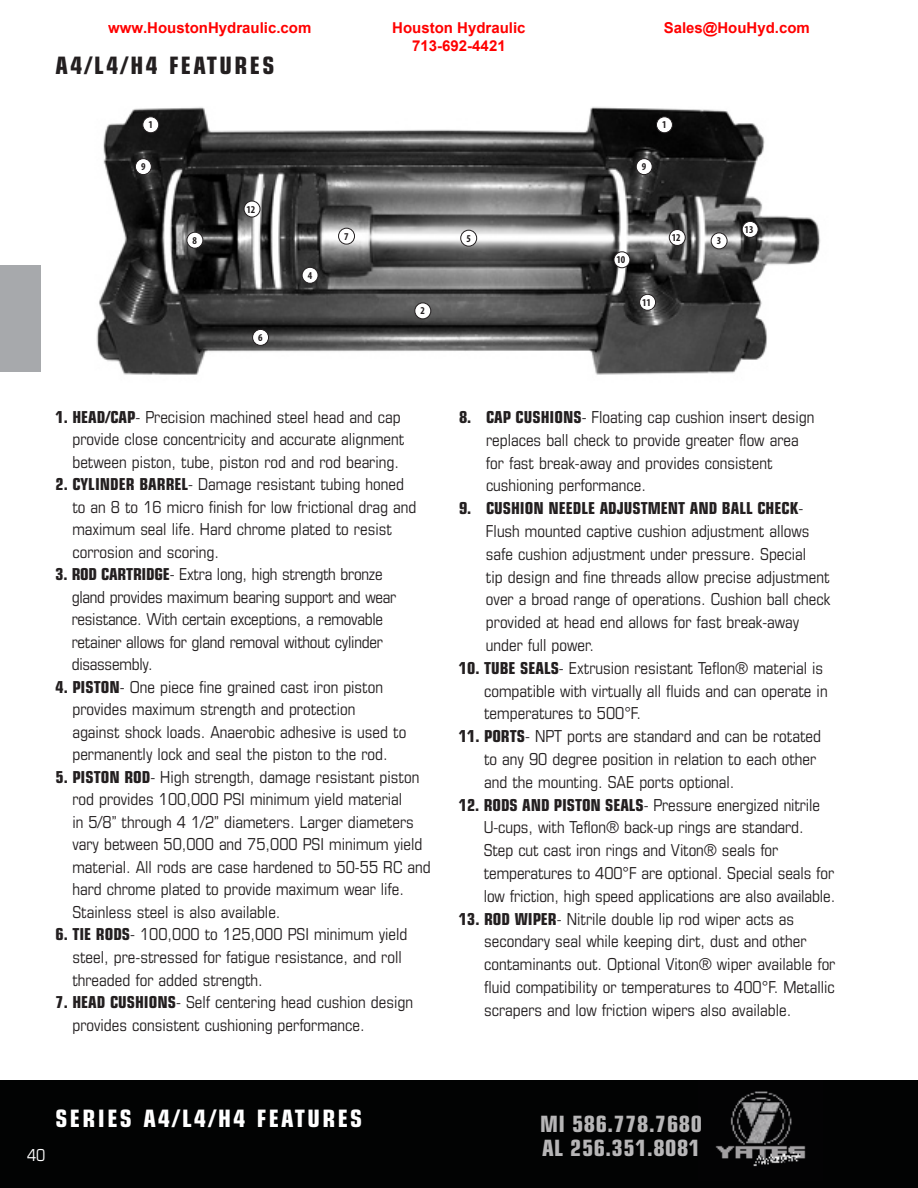
<style>
.page{position:relative;width:918px;height:1188px;background:#fff}
.page>*{position:absolute;margin:0;border:0;box-sizing:border-box;transform-origin:0 0}
.t1{font:700 condensed 24px "Eurostile LT Std";letter-spacing:.1em;color:#fff}
.t2{font:700 condensed 24px "Eurostile LT Std";letter-spacing:.1em;color:#231f20}
.t3{font:700 condensed 22.5px/24px "Eurostile LT Std";letter-spacing:.025em;color:#b7b6b7}
.t4{font:condensed 16.5px/22.5px "Eurostile LT Std";color:#231f20}
.t5{font:condensed 16.5px "Eurostile LT Std";color:#fff}
.t6{font:700 15px/18px "Arial";color:#f00;text-align:center}
.t7{font:700 condensed 10.5px "Myriad Pro";color:#231f20}
.s1{font-weight:700}
</style>
<div class="page">
<img style="left:96px;top:107px;width:725px;height:268px">
<div style="left:614px;top:252px;width:16px;height:16px;background:#fff;border-radius:50%"></div>
<div style="left:614px;top:251px;width:16px;height:17px;border:1px solid #231f20;border-radius:50%"></div>
<div style="left:636px;top:159px;width:16px;height:16px;background:#fff;border-radius:50%"></div>
<div style="left:636px;top:158px;width:17px;height:17px;border:1px solid #231f20;border-radius:50%"></div>
<div style="left:339px;top:228px;width:16px;height:16px;background:#fff;border-radius:50%"></div>
<div style="left:338px;top:228px;width:17px;height:17px;border:1px solid #231f20;border-radius:50%"></div>
<div style="left:415px;top:303px;width:16px;height:16px;background:#fff;border-radius:50%"></div>
<div style="left:414px;top:303px;width:17px;height:16px;border:1px solid #231f20;border-radius:50%"></div>
<div style="left:711px;top:233px;width:16px;height:16px;background:#fff;border-radius:50%"></div>
<div style="left:711px;top:233px;width:16px;height:16px;border:1px solid #231f20;border-radius:50%"></div>
<div style="left:253px;top:329px;width:16px;height:16px;background:#fff;border-radius:50%"></div>
<div style="left:252px;top:329px;width:17px;height:17px;border:1px solid #231f20;border-radius:50%"></div>
<div style="left:461px;top:230px;width:16px;height:16px;background:#fff;border-radius:50%"></div>
<div style="left:460px;top:230px;width:17px;height:17px;border:1px solid #231f20;border-radius:50%"></div>
<div style="left:302px;top:267px;width:16px;height:16px;background:#fff;border-radius:50%"></div>
<div style="left:302px;top:267px;width:16px;height:17px;border:1px solid #231f20;border-radius:50%"></div>
<div style="left:742px;top:221px;width:16px;height:16px;background:#fff;border-radius:50%"></div>
<div style="left:742px;top:221px;width:17px;height:17px;border:1px solid #231f20;border-radius:50%"></div>
<div style="left:640px;top:294px;width:16px;height:16px;background:#fff;border-radius:50%"></div>
<div style="left:639px;top:294px;width:17px;height:17px;border:1px solid #231f20;border-radius:50%"></div>
<div style="left:669px;top:230px;width:16px;height:15px;background:#fff;border-radius:50%"></div>
<div style="left:669px;top:229px;width:17px;height:17px;border:1px solid #231f20;border-radius:50%"></div>
<div style="left:143px;top:117px;width:16px;height:16px;background:#fff;border-radius:50%"></div>
<div style="left:142px;top:116px;width:17px;height:17px;border:1px solid #231f20;border-radius:50%"></div>
<div style="left:244px;top:201px;width:16px;height:16px;background:#fff;border-radius:50%"></div>
<div style="left:244px;top:201px;width:16px;height:16px;border:1px solid #231f20;border-radius:50%"></div>
<div style="left:187px;top:232px;width:16px;height:16px;background:#fff;border-radius:50%"></div>
<div style="left:187px;top:232px;width:16px;height:17px;border:1px solid #231f20;border-radius:50%"></div>
<div style="left:135px;top:159px;width:16px;height:16px;background:#fff;border-radius:50%"></div>
<div style="left:135px;top:158px;width:17px;height:17px;border:1px solid #231f20;border-radius:50%"></div>
<div style="left:656px;top:117px;width:16px;height:16px;background:#fff;border-radius:50%"></div>
<div style="left:656px;top:116px;width:17px;height:17px;border:1px solid #231f20;border-radius:50%"></div>
<div style="left:0;top:1080px;width:918px;height:108px;background:#020303"></div>
<img style="left:715px;top:1091px;width:91px;height:76px">
<div style="left:0;top:265px;width:40px;height:106px;background:#a7a9ac"></div>
<p class="t6" style="left:108px;top:19px;width:205px">www.HoustonHydraulic.com</p>
<p class="t6" style="left:392px;top:19px;width:135px">Houston Hydraulic<br>713-692-4421</p>
<p class="t6" style="left:664px;top:19px;width:148px">Sales@HouHyd.com</p>
<h1 class="t2" style="left:56px;top:51px;width:220px">A4/L4/H4 FEATURES</h1>
<p class="t7" style="left:149px;top:119px;width:6px">1</p>
<p class="t7" style="left:141px;top:160px;width:6px">9</p>
<p class="t7" style="left:193px;top:234px;width:6px">8</p>
<p class="t7" style="left:246px;top:203px;width:10px">12</p>
<p class="t7" style="left:258px;top:331px;width:6px">6</p>
<p class="t7" style="left:308px;top:269px;width:6px">4</p>
<p class="t7" style="left:344px;top:230px;width:6px">7</p>
<p class="t7" style="left:421px;top:305px;width:6px">2</p>
<p class="t4" style="left:72px;top:407px;width:334px;text-indent:-17px"><span class="s1">1. HEAD/CAP</span>- Precision machined steel head and cap provide close concentricity and accurate alignment between piston, tube, piston rod and rod bearing.</p>
<p class="t4" style="left:72px;top:475px;width:346px;text-indent:-17px"><span class="s1">2. CYLINDER BARREL</span>- Damage resistant tubing honed to an 8 to 16 micro finish for low frictional drag and maximum seal life. Hard chrome plated to resist corrosion and scoring.</p>
<p class="t4" style="left:72px;top:565px;width:326px;text-indent:-16px"><span class="s1">3. ROD CARTRIDGE</span>- Extra long, high strength bronze gland provides maximum bearing support and wear resistance. With certain exceptions, a removable retainer allows for gland removal without cylinder disassembly.</p>
<p class="t4" style="left:72px;top:677px;width:335px;text-indent:-17px"><span class="s1">4. PISTON</span>- One piece fine grained cast iron piston provides maximum strength and protection against shock loads. Anaerobic adhesive is used to permanently lock and seal the piston to the rod.</p>
<p class="t4" style="left:72px;top:767px;width:360px;text-indent:-17px"><span class="s1">5. PISTON ROD</span>- High strength, damage resistant piston rod provides 100,000 PSI minimum yield material<br>in 5/8” through 4 1/2” diameters. Larger diameters vary between 50,000 and 75,000 PSI minimum yield material. All rods are case hardened to 50-55 RC and hard chrome plated to provide maximum wear life.<br>Stainless steel is also available.</p>
<p class="t4" style="left:72px;top:925px;width:336px;text-indent:-17px"><span class="s1">6. TIE RODS</span>- 100,000 to 125,000 PSI minimum yield steel, pre-stressed for fatigue resistance, and roll threaded for added strength.</p>
<p class="t4" style="left:72px;top:992px;width:342px;text-indent:-17px"><span class="s1">7. HEAD CUSHIONS</span>- Self centering head cushion design provides consistent cushioning performance.</p>
<p class="t7" style="left:466px;top:232px;width:6px">5</p>
<p class="t7" style="left:642px;top:160px;width:6px">9</p>
<p class="t7" style="left:662px;top:119px;width:6px">1</p>
<p class="t7" style="left:616px;top:254px;width:10px">10</p>
<p class="t7" style="left:642px;top:296px;width:10px">11</p>
<p class="t7" style="left:672px;top:231px;width:10px">12</p>
<p class="t7" style="left:717px;top:235px;width:6px">3</p>
<p class="t7" style="left:745px;top:223px;width:10px">13</p>
<p class="t4" style="left:486px;top:407px;width:330px;text-indent:-27px"><span class="s1">8. CAP CUSHIONS</span>- Floating cap cushion insert design replaces ball check to provide greater flow area for fast break-away and provides consistent cushioning performance.</p>
<p class="t4" style="left:486px;top:498px;width:346px;text-indent:-27px"><span class="s1">9. CUSHION NEEDLE ADJUSTMENT AND BALL CHECK</span>-Flush mounted captive cushion adjustment allows safe cushion adjustment under pressure. Special<br>tip design and fine threads allow precise adjustment over a broad range of operations. Cushion ball check provided at head end allows for fast break-away under full power.</p>
<p class="t4" style="left:484px;top:658px;width:345px;text-indent:-25px"><span class="s1">10. TUBE SEALS</span>- Extrusion resistant Teflon® material is compatible with virtually all fluids and can operate in temperatures to 500°F.</p>
<p class="t4" style="left:484px;top:726px;width:339px;text-indent:-25px"><span class="s1">11. PORTS</span>- NPT ports are standard and can be rotated to any 90 degree position in relation to each other and the mounting. SAE ports optional.</p>
<p class="t4" style="left:484px;top:795px;width:353px;text-indent:-25px"><span class="s1">12. RODS AND PISTON SEALS</span>- Pressure energized nitrile U-cups, with Teflon® back-up rings are standard.<br>Step cut cast iron rings and Viton® seals for temperatures to 400°F are optional. Special seals for low friction, high speed applications are also available.</p>
<p class="t4" style="left:484px;top:909px;width:353px;text-indent:-25px"><span class="s1">13. ROD WIPER</span>- Nitrile double lip rod wiper acts as secondary seal while keeping dirt, dust and other contaminants out. Optional Viton® wiper available for fluid compatibility or temperatures to 400°F. Metallic scrapers and low friction wipers also available.</p>
<p class="t5" style="left:27px;top:1149px;width:20px">40</p>
<h1 class="t1" style="left:56px;top:1105px;width:308px">SERIES A4/L4/H4 FEATURES</h1>
<h2 class="t3" style="left:540px;top:1112px;width:163px">MI 586.778.7680<br>AL 256.351.8081</h2>
</div>
